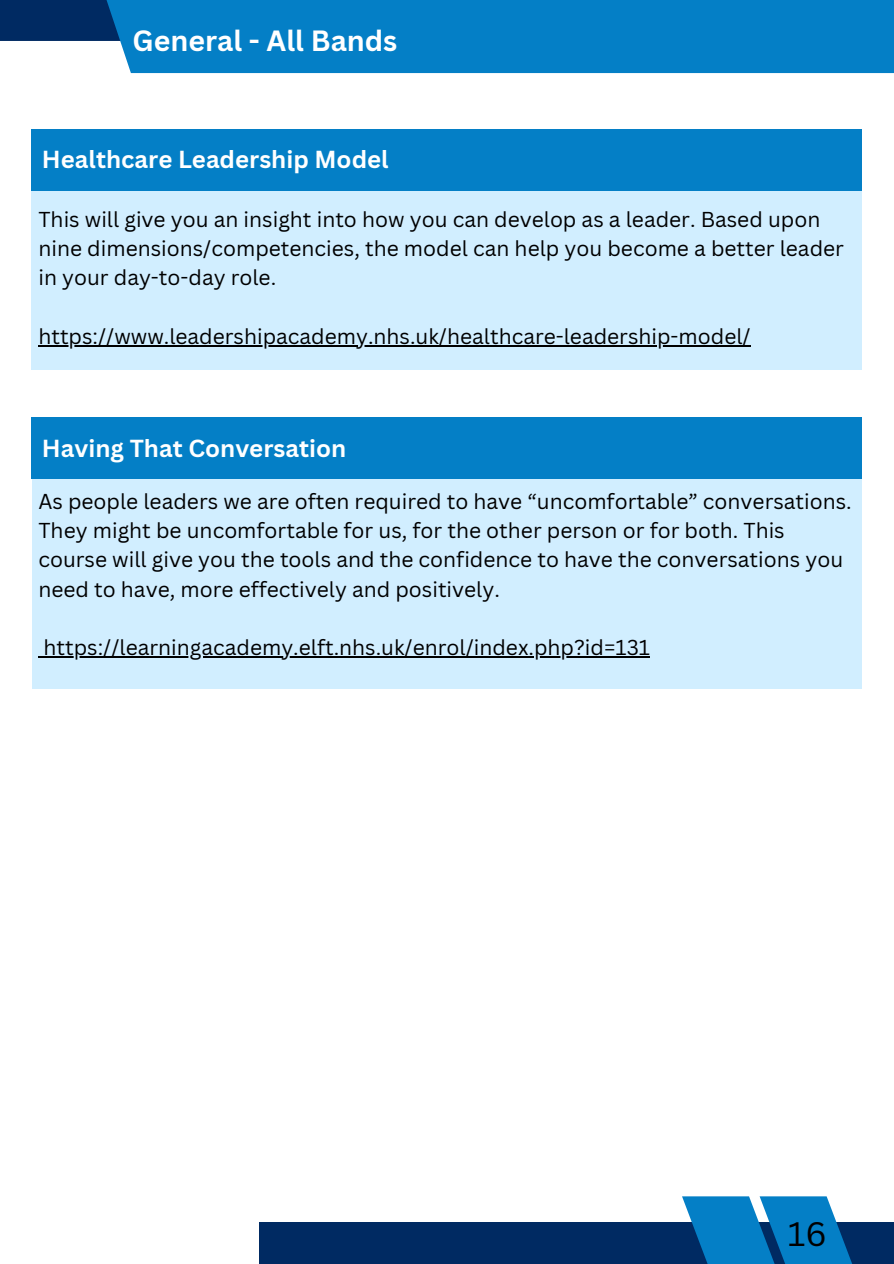
<style>
.page{position:relative;width:894px;height:1264px;background:#fff}
.page>*{position:absolute;margin:0;border:0;box-sizing:border-box;transform-origin:0 0}
.t1{font:33px "Canva Sans";color:#000}
.t2{font:700 28.5px "Canva Sans";color:#fff}
.t3{font:700 24px "Canva Sans";color:#fff}
.t4{font:21px/29.2px "Canva Sans";color:#000}
</style>
<div class="page">
<div style="left:0;top:0;width:681px;height:41px;background:#002a62"></div>
<div style="left:64px;top:0;width:829px;height:73px;background:#047fc6"></div>
<div style="left:258px;top:1222px;width:635px;height:41px;background:#002a62"></div>
<svg style="left:682px;top:1196px;width:77px;height:67px;fill:#047fc6"></svg>
<svg style="left:759px;top:1196px;width:93px;height:67px;fill:#047fc6"></svg>
<div style="left:32px;top:129px;width:829px;height:241px;background:#d1eeff"></div>
<div style="left:32px;top:129px;width:829px;height:62px;background:#047fc6"></div>
<hr style="left:38px;top:345px;width:712px;height:1px;background:#000">
<div style="left:32px;top:417px;width:829px;height:271px;background:#d1eeff"></div>
<div style="left:32px;top:417px;width:829px;height:62px;background:#047fc6"></div>
<hr style="left:44px;top:656px;width:606px;height:1px;background:#000">
<h2 class="t2" style="left:132px;top:20px;width:266px">General - All Bands</h2>
<p class="t3" style="left:42px;top:143px;width:348px">Healthcare Leadership Model</p>
<p class="t4" style="left:38px;top:204px;width:806px">This will give you an insight into how you can develop as a leader. Based upon nine dimensions/competencies, the model can help you become a better leader in your day-to-day role.</p>
<p class="t4" style="left:38px;top:321px;width:713px">https://www.leadershipacademy.nhs.uk/healthcare-leadership-model/</p>
<p class="t3" style="left:42px;top:431px;width:305px">Having That Conversation</p>
<p class="t4" style="left:38px;top:486px;width:814px">As people leaders we are often required to have “uncomfortable” conversations.<br>They might be uncomfortable for us, for the other person or for both. This course will give you the tools and the confidence to have the conversations you need to have, more effectively and positively.</p>
<p class="t4" style="left:44px;top:632px;width:608px">https://learningacademy.elft.nhs.uk/enrol/index.php?id=131</p>
<h1 class="t1" style="left:787px;top:1210px;width:40px">16</h1>
</div>
